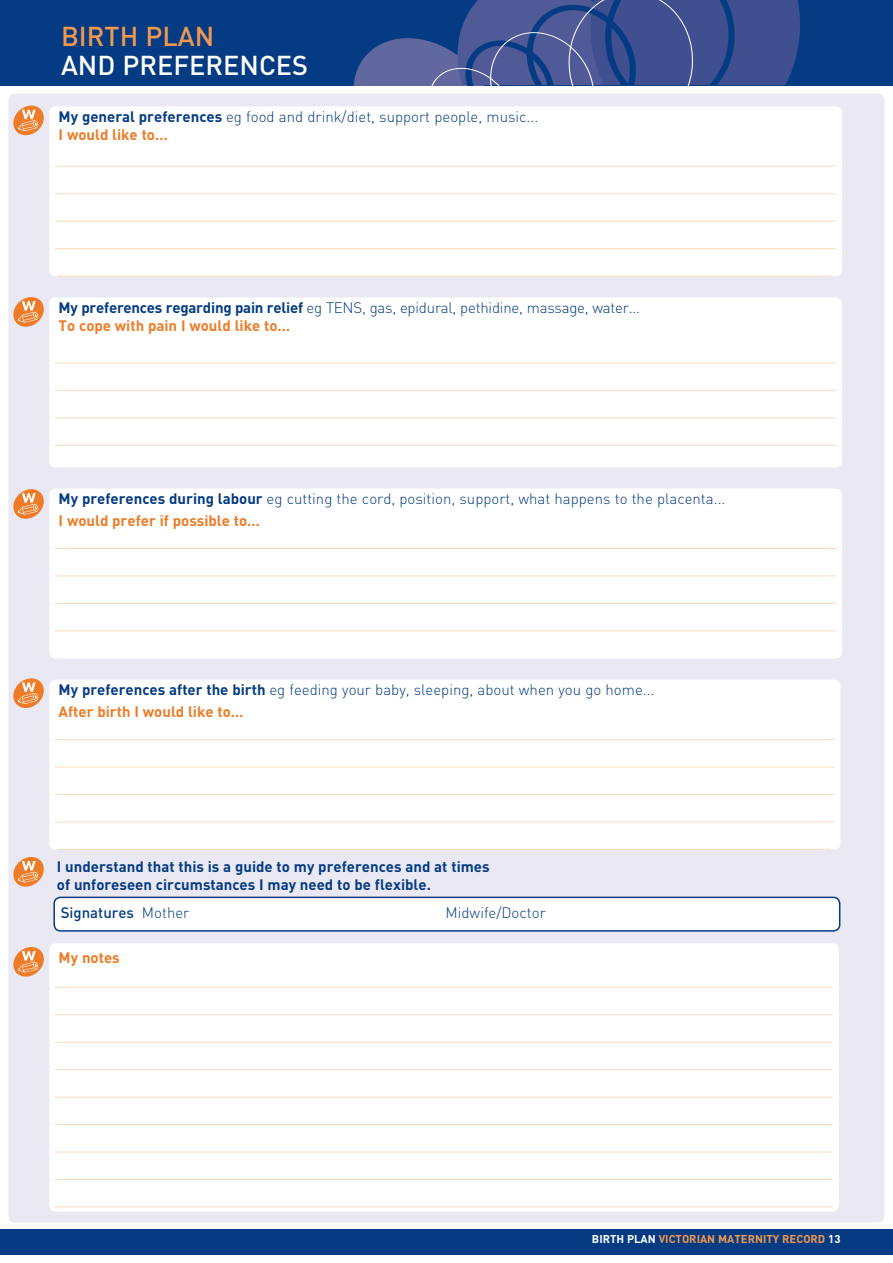
<style>
.page{position:relative;width:893px;height:1263px;background:#fff}
.page>*{position:absolute;margin:0;border:0;box-sizing:border-box;transform-origin:0 0}
.t1{font:500 27px "DIN";color:#fff}
.t2{font:500 27px "DIN";color:#f29850}
.t3{font:300 15px/18.6px "DIN";color:#043b82}
.t4{font:700 15px/18px "DIN";color:#043b82}
.t5{font:500 15px "DIN";color:#043b82}
.t6{font:700 15px "DIN";color:#ed7b27}
.t7{font:700 11.25px "DIN";color:#fff}
.t8{font:700 11.25px "DIN";color:#f29850}
.s1{font-weight:700}
.s2{font-weight:700;color:#ed7b27}
.s3{font-weight:300}
.s4{color:#f29850}
.s5{color:#fff}
</style>
<div class="page">
<div style="left:0;top:0;width:893px;height:85px;background:#043b82"></div>
<svg style="left:353px;top:0;width:447px;height:85px"></svg>
<div style="left:9px;top:94px;width:875px;height:1128px;background:#eae8f2;border-radius:6px"></div>
<div style="left:0;top:1229px;width:893px;height:25px;background:#043b82"></div>
<div style="left:49px;top:106px;width:793px;height:170px;background:#fff;border-radius:6px"></div>
<hr style="left:55px;top:166px;width:781px;height:1px;background:#fcdbbe">
<hr style="left:55px;top:193px;width:781px;height:1px;background:#fcdbbe">
<hr style="left:55px;top:221px;width:781px;height:1px;background:#fcdbbe">
<hr style="left:55px;top:248px;width:781px;height:1px;background:#fcdbbe">
<hr style="left:57px;top:276px;width:775px;height:1px;background:#fcdbbe">
<div style="left:49px;top:297px;width:793px;height:170px;background:#fff;border-radius:6px"></div>
<hr style="left:55px;top:363px;width:781px;height:1px;background:#fcdbbe">
<hr style="left:55px;top:390px;width:781px;height:1px;background:#fcdbbe">
<hr style="left:55px;top:418px;width:781px;height:1px;background:#fcdbbe">
<hr style="left:55px;top:445px;width:781px;height:1px;background:#fcdbbe">
<div style="left:49px;top:488px;width:793px;height:171px;background:#fff;border-radius:6px"></div>
<hr style="left:55px;top:548px;width:781px;height:1px;background:#fcdbbe">
<hr style="left:55px;top:576px;width:781px;height:1px;background:#fcdbbe">
<hr style="left:55px;top:603px;width:781px;height:1px;background:#fcdbbe">
<hr style="left:55px;top:631px;width:781px;height:1px;background:#fcdbbe">
<div style="left:49px;top:680px;width:791px;height:170px;background:#fff;border-radius:6px"></div>
<hr style="left:55px;top:739px;width:780px;height:1px;background:#fcdbbe">
<hr style="left:55px;top:767px;width:780px;height:1px;background:#fcdbbe">
<hr style="left:55px;top:794px;width:780px;height:1px;background:#fcdbbe">
<hr style="left:55px;top:822px;width:780px;height:1px;background:#fcdbbe">
<hr style="left:57px;top:849px;width:773px;height:1px;background:#fcdbbe">
<div style="left:54px;top:897px;width:786px;height:34px;background:#fff;border-radius:6px"></div>
<div style="left:53px;top:897px;width:787px;height:35px;border:2px solid #043b82;border-radius:6px"></div>
<div style="left:49px;top:943px;width:790px;height:268px;background:#fff;border-radius:6px"></div>
<hr style="left:55px;top:987px;width:778px;height:1px;background:#fcdbbe">
<hr style="left:55px;top:1014px;width:778px;height:1px;background:#fcdbbe">
<hr style="left:55px;top:1042px;width:778px;height:1px;background:#fcdbbe">
<hr style="left:55px;top:1069px;width:778px;height:1px;background:#fcdbbe">
<hr style="left:55px;top:1097px;width:778px;height:1px;background:#fcdbbe">
<hr style="left:55px;top:1124px;width:778px;height:1px;background:#fcdbbe">
<hr style="left:55px;top:1152px;width:778px;height:1px;background:#fcdbbe">
<hr style="left:55px;top:1179px;width:778px;height:1px;background:#fcdbbe">
<hr style="left:55px;top:1206px;width:778px;height:1px;background:#fcdbbe">
<svg style="left:13px;top:106px;width:31px;height:30px"></svg>
<svg style="left:13px;top:297px;width:31px;height:30px"></svg>
<svg style="left:13px;top:489px;width:31px;height:30px"></svg>
<svg style="left:13px;top:678px;width:31px;height:30px"></svg>
<svg style="left:13px;top:857px;width:31px;height:30px"></svg>
<svg style="left:13px;top:947px;width:31px;height:30px"></svg>
<h1 class="t2" style="left:61px;top:19px;width:155px">BI RTH PLAN</h1>
<h1 class="t1" style="left:61px;top:48px;width:249px">AND PREFERENCES</h1>
<p class="t3" style="left:52px;top:107px;width:487px;text-indent:6px"><span class="s1">My general preferences</span> eg food and drink/diet, support people, music...<br><span class="s2">I would like to…</span></p>
<p class="t3" style="left:51px;top:298px;width:591px;text-indent:8px"><span class="s1">My preferences regarding pain relief</span> eg TENS, gas, epidural, pethidine, massage, water...<br><span class="s2">To cope with pain I would like to…</span></p>
<p class="t3" style="left:55px;top:488px;width:672px;line-height:21.6px"><span class="s1">My preferences during labour</span> eg cutting the cord, position, support, what happens to the placenta...<br><span class="s2">I would prefer if possible to…</span></p>
<p class="t3" style="left:55px;top:679px;width:602px;line-height:21.6px"><span class="s1">My preferences after the birth</span> eg feeding your baby, sleeping, about when you go home...<br><span class="s2">After birth I would like to…</span></p>
<p class="t4" style="left:57px;top:857px;width:434px">I understand that this is a guide to my preferences and at times of unforeseen circumstances I may need to be flexible.</p>
<p class="t5" style="left:61px;top:903px;width:130px">Signatures <span class="s3">M other</span></p>
<p class="t3" style="left:446px;top:903px;width:102px">M idwife/Doctor</p>
<p class="t6" style="left:59px;top:948px;width:63px">My notes</p>
<p class="t7" style="left:592px;top:1231px;width:112px">birth plan <span class="s4">VICTORIAN</span></p>
<p class="t8" style="left:718px;top:1231px;width:124px">MATERNITY RECORD <span class="s5">13</span></p>
</div>
